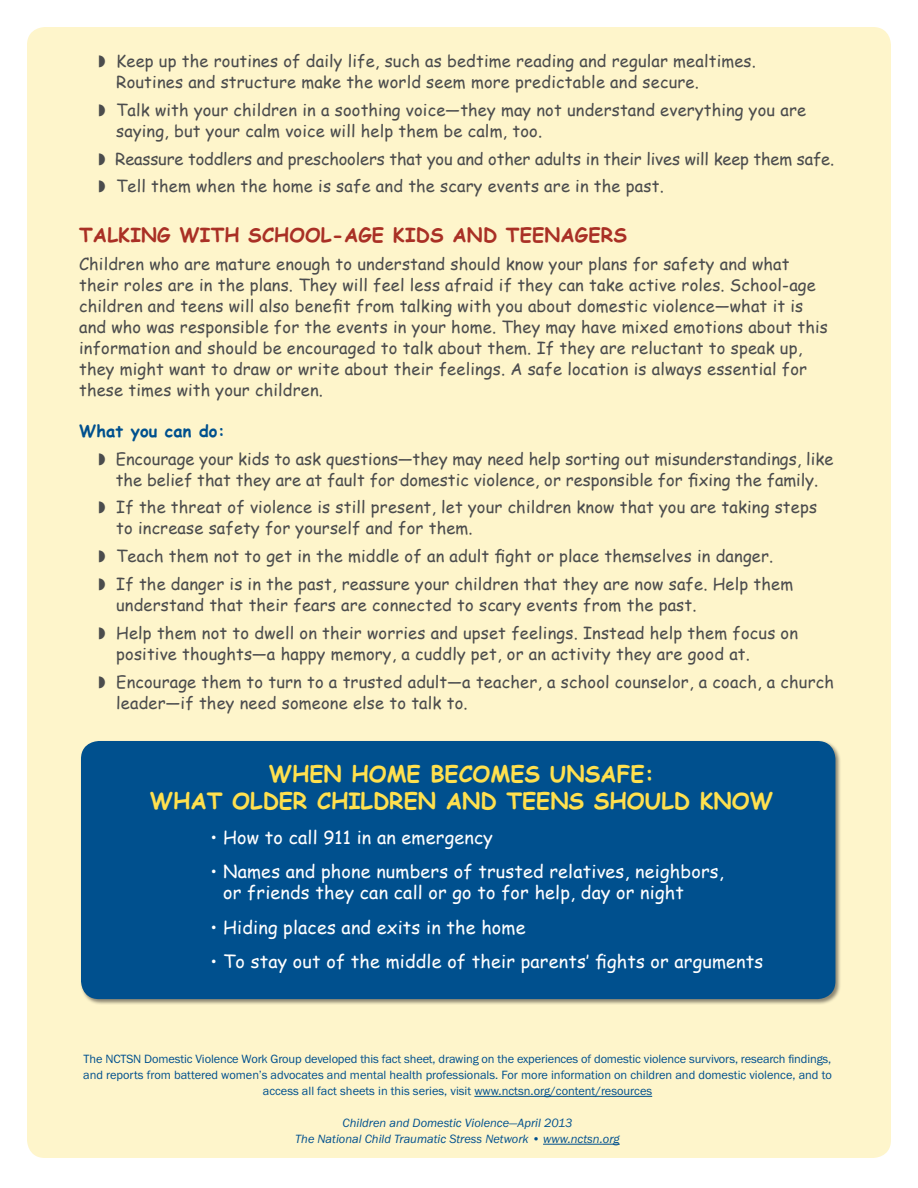
<style>
.page{position:relative;width:918px;height:1188px;background:#fff}
.page>*{position:absolute;margin:0;border:0;box-sizing:border-box;transform-origin:0 0}
.t1{font:700 22.5px/27px "Comic Sans MS";color:#ffe04e;text-align:center}
.t2{font:700 19.5px "Comic Sans MS";letter-spacing:.01em;color:#a93025}
.t3{font:18px/21px "Comic Sans MS";letter-spacing:.01em;color:#fff}
.t4{font:16.5px/21px "Comic Sans MS";letter-spacing:.01em;color:#4b4c4d}
.t5{font:16.5px/27.8px "Comic Sans MS";letter-spacing:-.01em;color:#4b4c4d}
.t6{font:700 16.5px "Comic Sans MS";color:#00508e}
.t7{font:12.45px/15.9px "Franklin Got T";color:#00508e;text-align:center}
.t8{font:italic 12.45px/15.9px "Franklin Got T";color:#00508e;text-align:center}
</style>
<div class="page">
<div style="left:27px;top:27px;width:864px;height:1131px;background:#fef5cb;border-radius:18px"></div>
<div style="left:80px;top:740px;width:761px;height:265px;background:#231f20;opacity:.52"></div>
<div style="left:81px;top:741px;width:754px;height:258px;background:#00508e;border-radius:18px"></div>
<hr style="left:474px;top:1096px;width:178px;height:1px;background:#00508e">
<hr style="left:543px;top:1144px;width:77px;height:1px;background:#00508e">
<p class="t4" style="left:116px;top:50px;width:641px">Keep up the routines of daily life, such as bedtime reading and regular mealtimes.<br>Routines and structure make the world seem more predictable and secure.</p>
<p class="t4" style="left:116px;top:99px;width:691px">Talk with your children in a soothing voice—they may not understand everything you are saying, but your calm voice will help them be calm, too.</p>
<p class="t5" style="left:115px;top:144px;width:721px">Reassure toddlers and preschoolers that you and other adults in their lives will keep them safe.<br>Tell them when the home is safe and the scary events are in the past.</p>
<p class="t2" style="left:79px;top:220px;width:549px">TALKING WITH SCHOOL-AGE KIDS AND TEENAGERS</p>
<p class="t4" style="left:79px;top:253px;width:750px">Children who are mature enough to understand should know your plans for safety and what their roles are in the plans. They will feel less afraid if they can take active roles. School-age children and teens will also benefit from talking with you about domestic violence—what it is and who was responsible for the events in your home. They may have mixed emotions about this information and should be encouraged to talk about them. If they are reluctant to speak up, they might want to draw or write about their feelings. A safe location is always essential for these times with your children.</p>
<p class="t6" style="left:79px;top:419px;width:147px">WHAT YOU CAN DO:</p>
<p class="t4" style="left:116px;top:448px;width:719px">Encourage your kids to ask questions—they may need help sorting out misunderstandings, like the belief that they are at fault for domestic violence, or responsible for fixing the family.</p>
<p class="t4" style="left:116px;top:496px;width:702px">If the threat of violence is still present, let your children know that you are taking steps to increase safety for yourself and for them.</p>
<p class="t4" style="left:116px;top:542px;width:679px;line-height:27.8px">Teach them not to get in the middle of an adult fight or place themselves in danger.<br>If the danger is in the past, reassure your children that they are now safe. Help them</p>
<p class="t4" style="left:116px;top:591px;width:683px;line-height:27.8px">understand that their fears are connected to scary events from the past.<br>Help them not to dwell on their worries and upset feelings. Instead help them focus on</p>
<p class="t4" style="left:116px;top:639px;width:719px;line-height:27.8px">positive thoughts—a happy memory, a cuddly pet, or an activity they are good at.<br>Encourage them to turn to a trusted adult—a teacher, a school counselor, a coach, a church</p>
<p class="t4" style="left:116px;top:691px;width:353px">leader—if they need someone else to talk to.</p>
<h1 class="t1" style="left:150px;top:760px;width:624px">WHEN HOME BECOMES UNSAFE:<br>WHAT OLDER CHILDREN AND TEENS SHOULD KNOW</h1>
<p class="t3" style="left:211px;top:826px;width:284px">• How to call 911 in an emergency</p>
<p class="t3" style="left:223px;top:860px;width:502px;text-indent:-13px">• Names and phone numbers of trusted relatives, neighbors, or friends they can call or go to for help, day or night</p>
<p class="t3" style="left:211px;top:916px;width:317px">• Hiding places and exits in the home</p>
<p class="t3" style="left:211px;top:950px;width:554px">• To stay out of the middle of their parents’ fights or arguments</p>
<p class="t7" style="left:83px;top:1051px;width:750px">The NCTSN Domestic Violence Work Group developed this fact sheet, drawing on the experiences of domestic violence survivors, research findings, and reports from battered women’s advocates and mental health professionals. For more information on children and domestic violence, and to access all fact sheets in this series, visit www.nctsn.org/content/resources</p>
<p class="t8" style="left:295px;top:1115px;width:326px">Children and Domestic Violence—April 2013<br>The National Child Traumatic Stress Network • www.nctsn.org</p>
</div>
